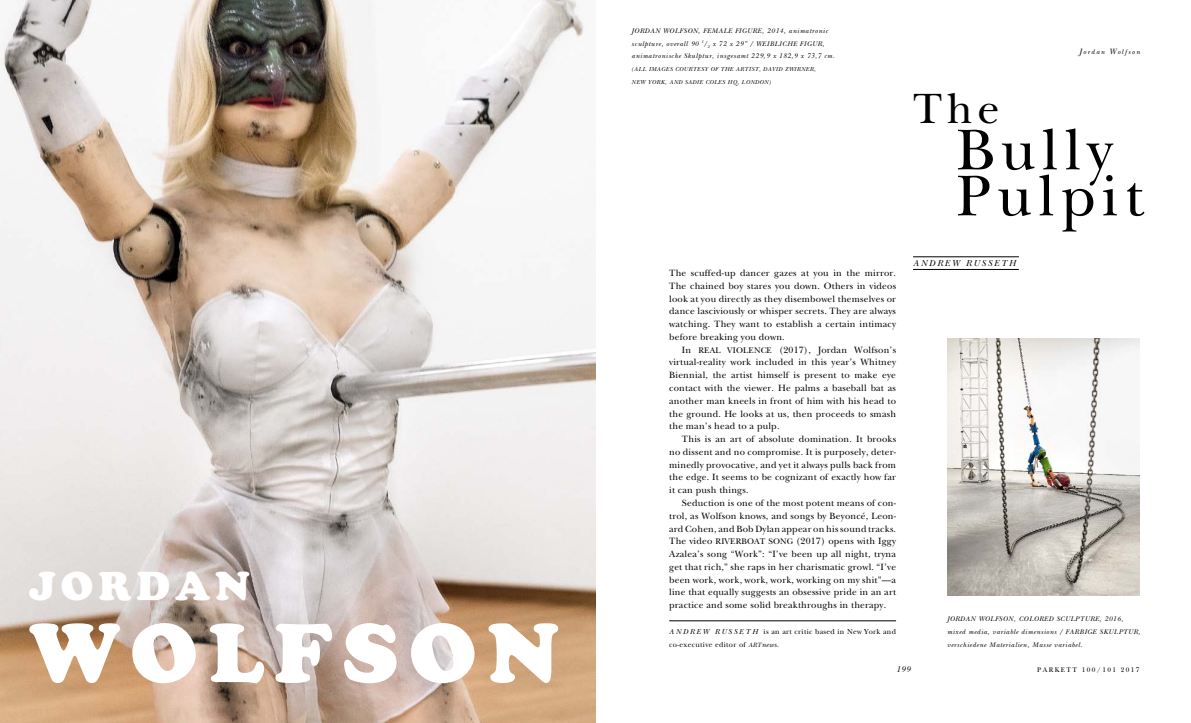
<style>
.page{position:relative;width:1191px;height:723px;background:#fff}
.page>*{position:absolute;margin:0;border:0;box-sizing:border-box;transform-origin:0 0}
.t1{font:900 82.5px "Cooper";letter-spacing:.13em;color:#fff}
.t2{font:60px/46px "New Baskerville";letter-spacing:.1em;color:#000}
.t3{font:44.1px "New Baskerville";color:#000}
.t4{font:900 39.9px "Cooper";letter-spacing:.13em;color:#fff}
.t5{font:9.5px/12.8px "New Baskerville";letter-spacing:.02em;color:#000;text-align:justify}
.t6{font:italic 9px "New Baskerville";letter-spacing:.22em;color:#000}
.t7{font:8.5px "New Baskerville";color:#000}
.t8{font:italic 8.5px "New Baskerville";color:#000}
.t9{font:7.5px/12.8px "New Baskerville";letter-spacing:.04em;color:#000}
.t10{font:italic 7px/12.8px "New Baskerville";letter-spacing:.08em;color:#000}
.t11{font:7px "New Baskerville";letter-spacing:.2em;color:#000}
.t12{font:italic 7px "New Baskerville";letter-spacing:.195em;color:#000}
.t13{font:italic 6px/12.8px "New Baskerville";letter-spacing:.08em;color:#000}
.s1{font-size:9.5px}
.s2{font-size:8.5px}
.s3{font-style:italic}
.s4{font-style:italic;font-size:6.5px}
.s5{font-size:8px}
</style>
<div class="page">
<img style="left:0;top:0;width:595px;height:723px">
<hr style="left:913px;top:257px;width:105px;height:1px;background:#000">
<hr style="left:913px;top:269px;width:105px;height:1px;background:#000">
<hr style="left:669px;top:621px;width:227px;height:1px;background:#000">
<img style="left:947px;top:338px;width:193px;height:257px">
<h3 class="t4" style="left:29px;top:561px;width:222px">JORDAN</h3>
<h1 class="t1" style="left:29px;top:602px;width:531px">WOLFSON</h1>
<p class="t10" style="left:631px;top:24px;width:198px;text-indent:31px">WOLFSON, Female figure, 2014, animatronic sculpture, overall 90 <sup>1</sup>/<sub>2</sub> x 72 x 29” / WEI</p>
<p class="t10" style="left:631px;top:24px;width:15px">JORDAN</p>
<p class="t10" style="left:769px;top:37px;width:40px">BLICHE FIGUR</p>
<p class="t10" style="left:631px;top:37px;width:205px;text-indent:191px">, animatronische Skulptur, insgesamt 229,9 x 182,9 x 73,7 cm.</p>
<p class="t13" style="left:631px;top:63px;width:23px">(ALL IMAGES</p>
<p class="t13" style="left:675px;top:63px;width:14px">COURTES</p>
<p class="t13" style="left:704px;top:63px;width:22px">Y OF THE</p>
<p class="t13" style="left:736px;top:63px;width:5px">ARTIST</p>
<p class="t13" style="left:631px;top:63px;width:185px;text-indent:127px">, David Zwirner,<br>New York, and Sadie Coles HQ, London)</p>
<p class="t5" style="left:669px;top:267px;width:228px">The scuffed-up dancer gazes at you in the mirror.<br>The chained boy stares you down. Others in videos look at you directly as they disembowel themselves or dance lasciviously or whisper secrets. They are always watching. They want to establish a certain intimacy before breaking you down.</p>
<p class="t7" style="left:682px;top:345px;width:24px"><span class="s1">In</span> REA</p>
<p class="t5" style="left:669px;top:343px;width:228px;text-indent:46px"><span class="s2">L VIOLENCE</span> (2017), Jordan Wolfson’s virtual-reality work included in this year’s Whitney Biennial, the artist himself is present to make eye contact with the viewer. He palms a baseball bat as another man kneels in front of him with his head to the ground. He looks at us, then proceeds to smash the man’s head to a pulp.</p>
<p class="t5" style="left:669px;top:433px;width:228px;text-indent:13px">This is an art of absolute domination. It brooks no dissent and no compromise. It is purposely, deter&shy;minedly provocative, and yet it always pulls back from the edge. It seems to be cognizant of exactly how far it can push things.</p>
<p class="t5" style="left:669px;top:496px;width:228px;text-indent:13px">Seduction is one of the most potent means of con&shy;trol, as Wolfson knows, and songs by Beyoncé, Leon&shy;ard Cohen, and Bob Dylan appear on his sound tracks.<br>The video <span class="s2">RIVERBOAT SONG</span> (2017) opens with Iggy Azalea’s song “Work”: “I’ve been up all night, tryna get that rich,” she raps in her charismatic growl. “I’ve been work, work, work, work, working on my shit”—a line that equally suggests an obsessive pride in an art practice and some solid breakthroughs in therapy.</p>
<p class="t9" style="left:669px;top:625px;width:228px"><span class="s3">a nd r e w r u s s e t h</span> is an art critic based in New York and co-executive editor of <span class="s4">ART</span><span class="s3">news</span>.</p>
<p class="t12" style="left:1079px;top:48px;width:62px"><span class="s5">J</span>ordan <span class="s5">W</span>olfson</p>
<h3 class="t3" style="left:913px;top:83px;width:88px">The</h3>
<h2 class="t2" style="left:956px;top:127px;width:190px">Bully<br>Pulpit</h2>
<p class="t6" style="left:913px;top:258px;width:104px">andrew russeth</p>
<p class="t10" style="left:947px;top:612px;width:178px;text-indent:92px">red sc ulpture, 2016, mixed media, variable dimensions / FARBIGE</p>
<p class="t10" style="left:947px;top:612px;width:15px">JORDAN</p>
<p class="t10" style="left:978px;top:612px;width:52px">WOLFSON, Colo</p>
<p class="t10" style="left:1099px;top:625px;width:6px">SKU</p>
<p class="t10" style="left:1114px;top:625px;width:11px">LPTUR</p>
<p class="t10" style="left:1138px;top:625px;width:3px">,</p>
<p class="t10" style="left:947px;top:638px;width:137px">verschiedene Materialien, Masse variabel.</p>
<p class="t8" style="left:896px;top:664px;width:16px">199</p>
<p class="t11" style="left:1037px;top:666px;width:104px">Parkett 100/101 2017</p>
</div>
